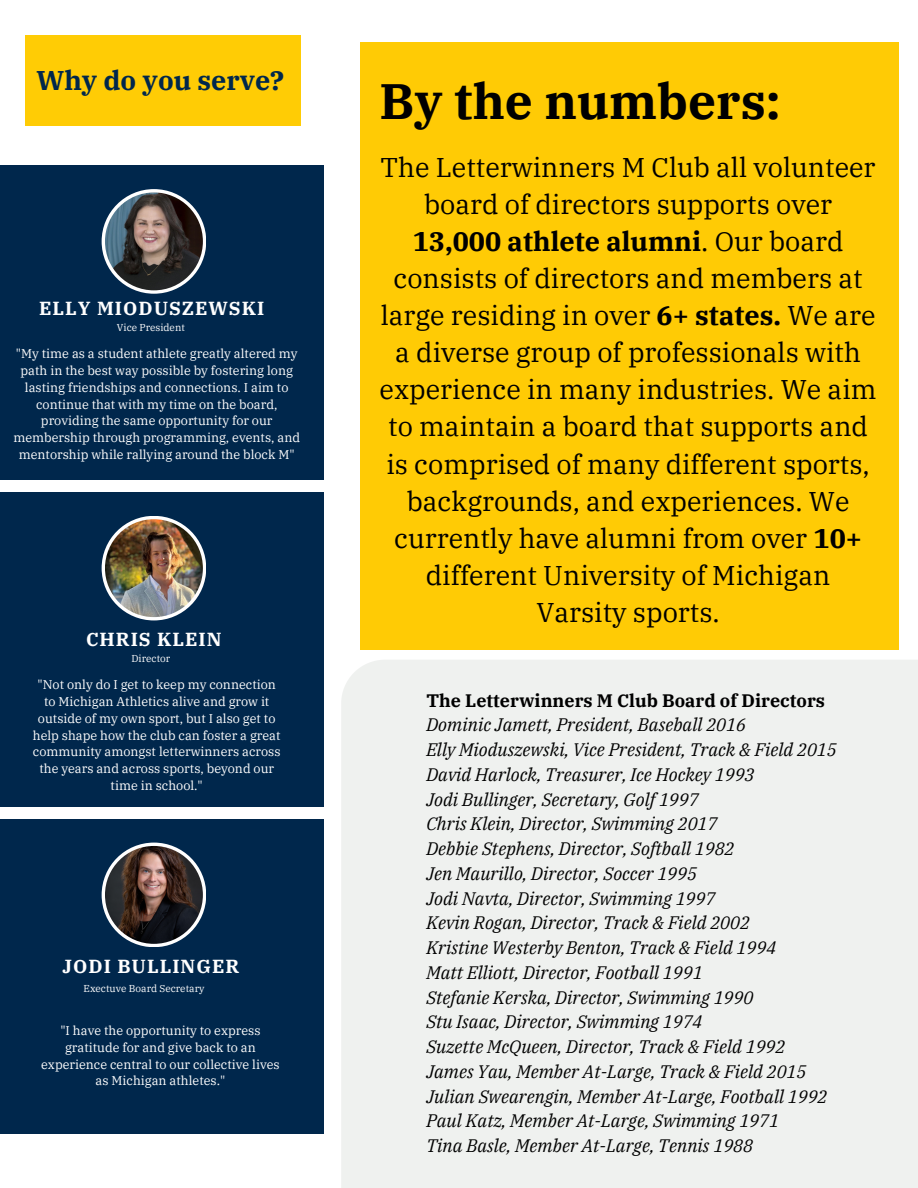
<style>
.page{position:relative;width:918px;height:1188px;background:#fff}
.page>*{position:absolute;margin:0;border:0;box-sizing:border-box;transform-origin:0 0}
.t1{font:700 49.5px "IBM Plex Serif";color:#000}
.t2{font:27px/37.2px "IBM Plex Serif";color:#000;text-align:center}
.t3{font:700 27px "IBM Plex Serif";color:#00274c}
.t4{font:700 18.75px "IBM Plex Serif";letter-spacing:.055em;color:#fff}
.t5{font:italic 18px "IBM Plex Serif";color:#000}
.t6{font:700 18px "IBM Plex Serif";color:#000}
.t7{font:12.6px/16.8px "IBM Plex Serif";color:#fff;text-align:center}
.t8{font:10.05px "IBM Plex Serif";color:#fff}
.s1{font-weight:700}
</style>
<div class="page">
<div style="left:0;top:165px;width:324px;height:315px;background:#00274c"></div>
<svg style="left:102px;top:189px;width:104px;height:105px"></svg>
<img style="left:105px;top:192px;width:98px;height:98px;border-radius:50%">
<div style="left:0;top:492px;width:324px;height:315px;background:#00274c"></div>
<div style="left:102px;top:516px;width:104px;height:104px;background:#fff;border-radius:50%"></div>
<img style="left:105px;top:519px;width:98px;height:98px;border-radius:50%">
<div style="left:0;top:819px;width:324px;height:314px;background:#00274c"></div>
<div style="left:102px;top:843px;width:104px;height:104px;background:#fff;border-radius:50%"></div>
<img style="left:105px;top:846px;width:98px;height:98px;border-radius:50%">
<div style="left:341px;top:660px;width:577px;height:528px;background:#eff1ef"></div>
<div style="left:360px;top:42px;width:539px;height:607px;background:#ffcb05"></div>
<div style="left:26px;top:36px;width:275px;height:90px;background:#ffcc05"></div>
<p class="t3" style="left:37px;top:63px;width:249px">Why do you serve?</p>
<p class="t1" style="left:380px;top:69px;width:403px">By the numbers:</p>
<p class="t2" style="left:380px;top:148px;width:498px">The Letterwinners M Club all volunteer board of directors supports over <span class="s1">13,000 athlete alumni</span>. Our board consists of directors and members at large residing in over <span class="s1">6+ states.</span> We are a diverse group of professionals with experience in many industries. We aim to maintain a board that supports and is comprised of many different sports, backgrounds, and experiences. We currently have alumni from over <span class="s1">10+ </span>different University of Michigan Varsity sports.</p>
<p class="t4" style="left:39px;top:296px;width:227px">ELLY MIODUSZEWSKI</p>
<p class="t8" style="left:117px;top:321px;width:70px">Vice President</p>
<p class="t7" style="left:13px;top:345px;width:288px">"My time as a student athlete greatly altered my path in the best way possible by fostering long lasting friendships and connections. I aim to continue that with my time on the board, providing the same opportunity for our membership through programming, events, and mentorship while rallying around the block M"</p>
<p class="t4" style="left:86px;top:627px;width:137px">CHRIS KLEIN</p>
<p class="t8" style="left:132px;top:652px;width:40px">Director</p>
<p class="t7" style="left:33px;top:676px;width:249px">"Not only do I get to keep my connection to Michigan Athletics alive and grow it outside of my own sport, but I also get to help shape how the club can foster a great community amongst letterwinners across the years and across sports, beyond our time in school."</p>
<p class="t4" style="left:63px;top:954px;width:178px">JODI BULLINGER</p>
<p class="t8" style="left:84px;top:982px;width:122px">Exectuve Board Secretary</p>
<p class="t7" style="left:41px;top:1022px;width:240px">"I have the opportunity to express gratitude for and give back to an experience central to our collective lives as Michigan athletes."</p>
<p class="t6" style="left:426px;top:688px;width:400px">The Letterwinners M Club Board of Directors</p>
<p class="t5" style="left:426px;top:713px;width:321px">Dominic Jamett, President, Baseball 2016</p>
<p class="t5" style="left:426px;top:738px;width:412px">Elly Mioduszewski, Vice President, Track &amp; Field 2015</p>
<p class="t5" style="left:426px;top:763px;width:330px">David Harlock, Treasurer, Ice Hockey 1993</p>
<p class="t5" style="left:426px;top:787px;width:274px">Jodi Bullinger, Secretary, Golf 1997</p>
<p class="t5" style="left:426px;top:812px;width:293px">Chris Klein, Director, Swimming 2017</p>
<p class="t5" style="left:426px;top:837px;width:310px">Debbie Stephens, Director, Softball 1982</p>
<p class="t5" style="left:426px;top:862px;width:272px">Jen Maurillo, Director, Soccer 1995</p>
<p class="t5" style="left:426px;top:886px;width:290px">Jodi Navta, Director, Swimming 1997</p>
<p class="t5" style="left:426px;top:911px;width:325px">Kevin Rogan, Director, Track &amp; Field 2002</p>
<p class="t5" style="left:426px;top:936px;width:351px">Kristine Westerby Benton, Track &amp; Field 1994</p>
<p class="t5" style="left:426px;top:961px;width:278px">Matt Elliott, Director, Football 1991</p>
<p class="t5" style="left:426px;top:985px;width:328px">Stefanie Kerska, Director, Swimming 1990</p>
<p class="t5" style="left:426px;top:1010px;width:278px">Stu Isaac, Director, Swimming 1974</p>
<p class="t5" style="left:426px;top:1035px;width:361px">Suzette McQueen, Director, Track &amp; Field 1992</p>
<p class="t5" style="left:426px;top:1060px;width:382px">James Yau, Member At-Large, Track &amp; Field 2015</p>
<p class="t5" style="left:426px;top:1084px;width:403px">Julian Swearengin, Member At-Large, Football 1992</p>
<p class="t5" style="left:426px;top:1109px;width:354px">Paul Katz, Member At-Large, Swimming 1971</p>
<p class="t5" style="left:426px;top:1134px;width:328px">Tina Basle, Member At-Large, Tennis 1988</p>
</div>
